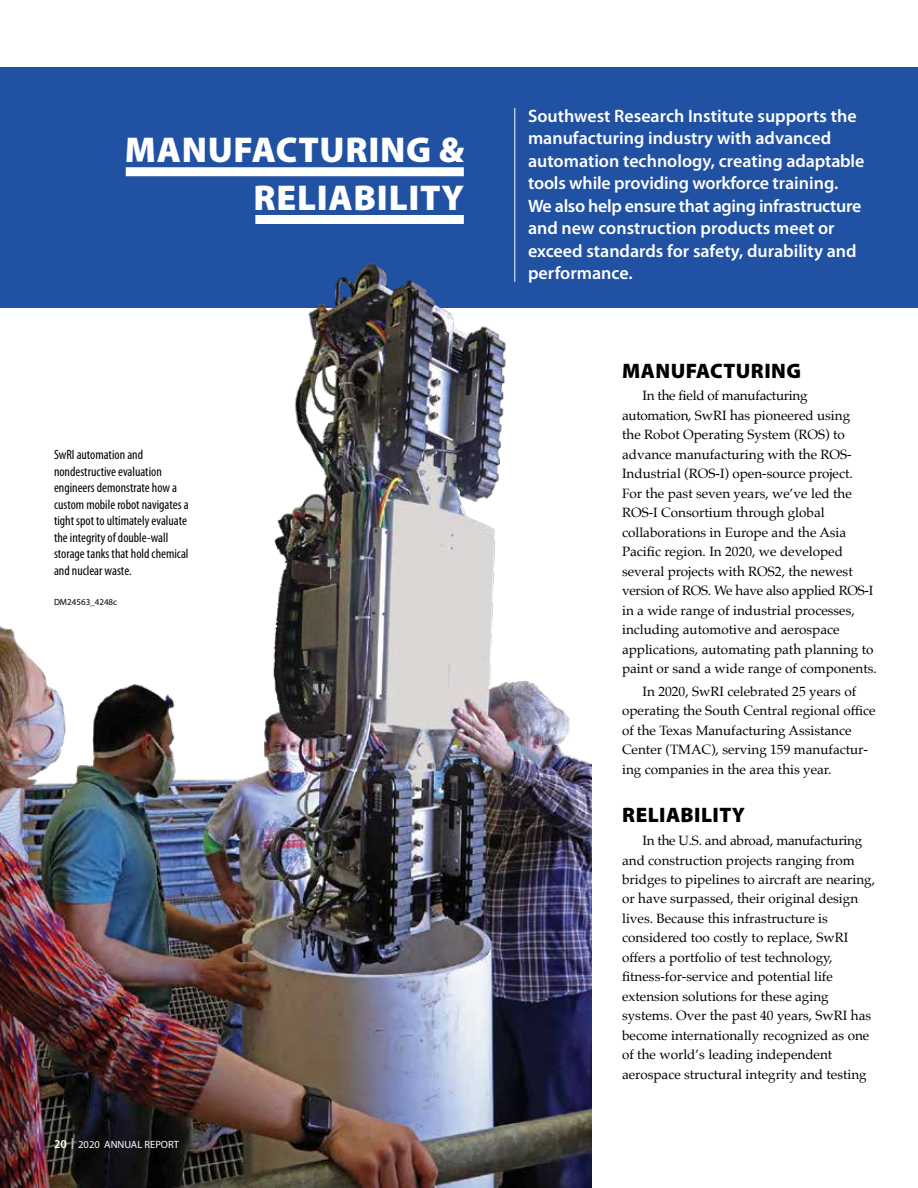
<style>
.page{position:relative;width:918px;height:1188px;background:#fff}
.page>*{position:absolute;margin:0;border:0;box-sizing:border-box;transform-origin:0 0}
.t1{font:900 36px/48px "Myriad Pro";letter-spacing:.02em;color:#fff;text-align:right}
.t2{font:900 21px "Myriad Pro";letter-spacing:.02em;color:#000}
.t3{font:600 18px/22.5px "Myriad Pro";color:#fff}
.t4{font:13.5px/19.5px "Palatino";color:#000}
.t5{font:condensed 13.5px/16.5px "Myriad Pro";color:#000}
.t6{font:10.5px "Myriad Pro";color:#fff}
.t7{font:9px "Myriad Pro";color:#000}
.s1{font-weight:600;font-size:12px}
</style>
<div class="page">
<div style="left:0;top:68px;width:918px;height:240px;background:#2051a3"></div>
<div style="left:126px;top:167px;width:338px;height:9px;background:#fff"></div>
<div style="left:255px;top:215px;width:209px;height:9px;background:#fff"></div>
<hr style="left:514px;top:108px;width:1px;height:174px;background:#fff">
<img style="left:0;top:250px;width:592px;height:938px">
<h1 class="t1" style="left:125px;top:124px;width:341px">MANUFACTURING &amp;<br>RELIABILITY</h1>
<p class="t5" style="left:54px;top:447px;width:136px">SwRI automation and nondestructive evaluation engineers demonstrate how a custom mobile robot navigates a tight spot to ultimately evaluate the integrity of double-wall storage tanks that hold chemical and nuclear waste.</p>
<p class="t7" style="left:54px;top:596px;width:65px">DM24563_4248c</p>
<p class="t6" style="left:54px;top:1138px;width:127px"><span class="s1">20</span> | 2020 ANNUAL REPORT</p>
<p class="t3" style="left:528px;top:104px;width:338px">Southwest Research Institute supports the manufacturing industry with advanced automation technology, creating adaptable tools while providing workforce training.<br>We also help ensure that aging infrastructure and new construction products meet or exceed standards for safety, durability and performance.</p>
<h2 class="t2" style="left:622px;top:356px;width:180px">MANUFACTURING</h2>
<p class="t4" style="left:622px;top:386px;width:256px;text-indent:21px">In the field of manufacturing automation, SwRI has pioneered using<br>the Robot Operating System (ROS) to advance manufacturing with the ROS-Industrial (ROS-I) open-source project.<br>For the past seven years, we’ve led the ROS-I Consortium through global collaborations in Europe and the Asia Pacific region. In 2020, we developed several projects with ROS2, the newest version of ROS. We have also applied ROS-I in a wide range of industrial processes, including automotive and aerospace applications, automating path planning to paint or sand a wide range of components.</p>
<p class="t4" style="left:622px;top:682px;width:255px;text-indent:21px">In 2020, SwRI celebrated 25 years of operating the South Central regional office of the Texas Manufacturing Assistance Center (TMAC), serving 159 manufactur&shy;ing companies in the area this year.</p>
<h2 class="t2" style="left:622px;top:801px;width:124px">RELIABILITY</h2>
<p class="t4" style="left:622px;top:831px;width:255px;text-indent:21px">In the U.S. and abroad, manufacturing and construction projects ranging from bridges to pipelines to aircraft are nearing, or have surpassed, their original design lives. Because this infrastructure is considered too costly to replace, SwRI offers a portfolio of test technology, fitness-for-service and potential life extension solutions for these aging systems. Over the past 40 years, SwRI has become internationally recognized as one of the world’s leading independent aerospace structural integrity and testing</p>
</div>
